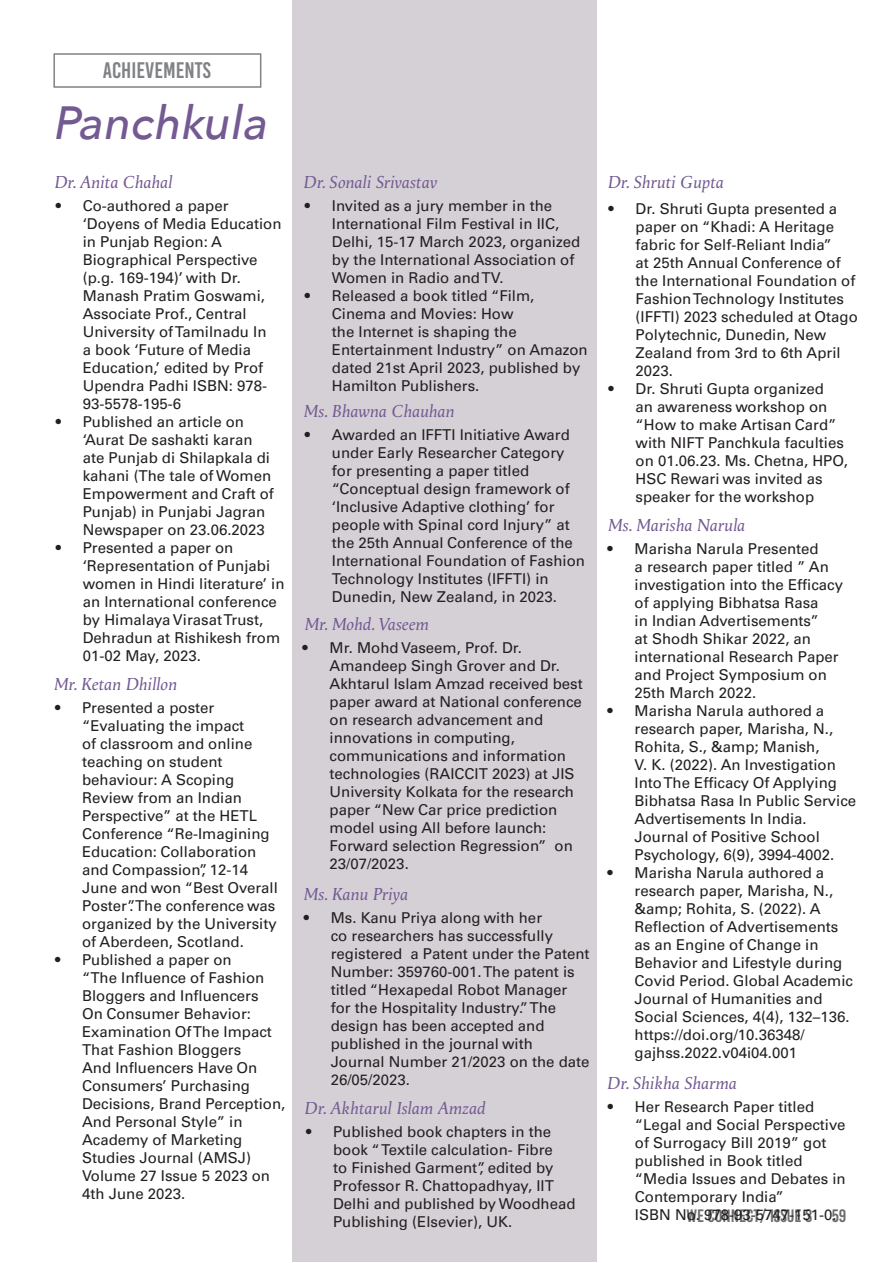
<style>
.page{position:relative;width:893px;height:1263px;background:#fff}
.page>*{position:absolute;margin:0;border:0;box-sizing:border-box;transform-origin:0 0}
.Paragraph_Style_3{font:italic 500 46.5px "Avenir Next";color:#745a93}
.t1{font:22.5px "Bebas Kai";color:#808285}
.t2{font:italic 18px "Apolline Std";color:#745a93}
.t3{font:18px "Bebas Kai";color:#231f20}
.t4{font:15px/18px "Univers";color:#231f20}
</style>
<div class="page">
<div style="left:53px;top:53px;width:208px;height:35px;border:2px solid #808285"></div>
<div style="left:293px;top:1px;width:304px;height:1261px;background:#d4d0d6"></div>
<p class="t1" style="left:103px;top:59px;width:109px">ACHIEVEMENTS</p>
<p class="Paragraph_Style_3" style="left:55px;top:83px;width:215px">Panchkula</p>
<p class="t2" style="left:55px;top:171px;width:120px">Dr. Anita Chahal</p>
<p class="t4" style="left:83px;top:197px;width:200px;text-indent:-27px">• Co-authored a paper ‘Doyens of Media Education in Punjab Region: A<br>Biographical Perspective (p.g. 169-194)’ with Dr.<br>Manash Pratim Goswami,<br>Associate Prof., Central<br>University of Tamilnadu In<br>a book ‘Future of Media<br>Education,’ edited by Prof<br>Upendra Padhi ISBN: 978-<br>93-5578-195-6</p>
<p class="t4" style="left:83px;top:413px;width:193px;text-indent:-27px">• Published an article on ‘Aurat De sashakti karan ate Punjab di Shilapkala di kahani (The tale of Women<br>Empowerment and Craft of<br>Punjab) in Punjabi Jagran<br>Newspaper on 23.06.2023</p>
<p class="t4" style="left:83px;top:539px;width:203px;text-indent:-27px">• Presented a paper on ‘Representation of Punjabi women in Hindi literature’ in an International conference by Himalaya Virasat Trust,<br>Dehradun at Rishikesh from<br>01-02 May, 2023.</p>
<p class="t2" style="left:54px;top:673px;width:125px">Mr. Ketan Dhillon</p>
<p class="t4" style="left:82px;top:699px;width:197px;text-indent:-27px">• Presented a poster “Evaluating the impact<br>of classroom and online teaching on student behaviour: A Scoping<br>Review from an Indian<br>Perspective” at the HETL<br>Conference “Re-Imagining<br>Education: Collaboration and Compassion”, 12-14<br>June and won “Best Overall<br>Poster”. The conference was organized by the University of Aberdeen, Scotland.</p>
<p class="t4" style="left:82px;top:951px;width:205px;text-indent:-27px">• Published a paper on<br>“The Influence of Fashion<br>Bloggers and Influencers<br>On Consumer Behavior:<br>Examination Of The Impact<br>That Fashion Bloggers<br>And Influencers Have On<br>Consumers’ Purchasing<br>Decisions, Brand Perception,<br>And Personal Style” in<br>Academy of Marketing<br>Studies Journal (AMSJ)<br>Volume 27 Issue 5 2023 on<br>4th June 2023.</p>
<p class="t2" style="left:304px;top:171px;width:135px">Dr. Sonali Srivastav</p>
<p class="t4" style="left:332px;top:197px;width:250px;text-indent:-27px">• Invited as a jury member in the<br>International Film Festival in IIC,<br>Delhi, 15-17 March 2023, organized by the International Association of<br>Women in Radio and TV.</p>
<p class="t4" style="left:332px;top:287px;width:257px;text-indent:-27px">• Released a book titled “Film,<br>Cinema and Movies: How<br>the Internet is shaping the<br>Entertainment Industry” on Amazon dated 21st April 2023, published by<br>Hamilton Publishers.</p>
<p class="t2" style="left:304px;top:400px;width:153px">Ms. Bhawna Chauhan</p>
<p class="t4" style="left:332px;top:426px;width:255px;text-indent:-27px">• Awarded an IFFTI Initiative Award under Early Researcher Category for presenting a paper titled “Conceptual design framework of ‘Inclusive Adaptive clothing’ for people with Spinal cord Injury” at the 25th Annual Conference of the International Foundation of Fashion Technology Institutes (IFFTI) in Dunedin, New Zealand, in 2023.</p>
<p class="t2" style="left:305px;top:613px;width:126px">Mr. Mohd. Vaseem</p>
<p class="t4" style="left:330px;top:638px;width:255px;text-indent:-27px">• Mr. Mohd Vaseem, Prof. Dr.<br>Amandeep Singh Grover and Dr.<br>Akhtarul Islam Amzad received best paper award at National conference on research advancement and innovations in computing, communications and information technologies (RAICCIT 2023) at JIS<br>University Kolkata for the research paper “New Car price prediction model using All before launch:<br>Forward selection Regression” on<br>23/07/2023.</p>
<p class="t2" style="left:304px;top:883px;width:106px">Ms. Kanu Priya</p>
<p class="t4" style="left:331px;top:908px;width:260px;text-indent:-27px">• Ms. Kanu Priya along with her<br>co researchers has successfully registered a Patent under the Patent<br>Number: 359760-001. The patent is titled “Hexapedal Robot Manager for the Hospitality Industry.” The design has been accepted and published in the journal with<br>Journal Number 21/2023 on the date<br>26/05/2023.</p>
<p class="t2" style="left:608px;top:171px;width:118px">Dr. Shruti Gupta</p>
<p class="t4" style="left:636px;top:199px;width:224px;text-indent:-27px">• Dr. Shruti Gupta presented a paper on “Khadi: A Heritage fabric for Self-Reliant India”<br>at 25th Annual Conference of the International Foundation of<br>Fashion Technology Institutes (IFFTI) 2023 scheduled at Otago<br>Polytechnic, Dunedin, New<br>Zealand from 3rd to 6th April<br>2023.</p>
<p class="t4" style="left:636px;top:379px;width:214px;text-indent:-27px">• Dr. Shruti Gupta organized<br>an awareness workshop on “How to make Artisan Card” with NIFT Panchkula faculties on 01.06.23. Ms. Chetna, HPO,<br>HSC Rewari was invited as speaker for the workshop</p>
<p class="t2" style="left:608px;top:514px;width:139px">Ms. Marisha Narula</p>
<p class="t4" style="left:634px;top:540px;width:210px;text-indent:-27px">• Marisha Narula Presented<br>a research paper titled ” An investigation into the Efficacy of applying Bibhatsa Rasa<br>in Indian Advertisements”<br>at Shodh Shikar 2022, an international Research Paper and Project Symposium on<br>25th March 2022.</p>
<p class="t4" style="left:634px;top:702px;width:223px;text-indent:-27px">• Marisha Narula authored a research paper, Marisha, N.,<br>Rohita, S., &amp;amp; Manish,<br>V. K. (2022). An Investigation<br>Into The Efficacy Of Applying<br>Bibhatsa Rasa In Public Service<br>Advertisements In India.<br>Journal of Positive School<br>Psychology, 6(9), 3994-4002.</p>
<p class="t4" style="left:634px;top:864px;width:220px;text-indent:-27px">• Marisha Narula authored a research paper, Marisha, N., &amp;amp; Rohita, S. (2022). A<br>Reflection of Advertisements as an Engine of Change in<br>Behavior and Lifestyle during<br>Covid Period. Global Academic<br>Journal of Humanities and<br>Social Sciences, 4(4), 132–136. https://doi.org/10.36348/ gajhss.2022.v04i04.001</p>
<p class="t2" style="left:607px;top:1072px;width:131px">Dr. Shikha Sharma</p>
<p class="t2" style="left:305px;top:1097px;width:182px">Dr. Akhtarul Islam Amzad</p>
<p class="t4" style="left:635px;top:1097px;width:212px;text-indent:-27px">• Her Research Paper titled “Legal and Social Perspective of Surrogacy Bill 2019” got published in Book titled “Media Issues and Debates in<br>Contemporary India”<br>ISBN No. 978-93-5747-151-0.</p>
<p class="t4" style="left:333px;top:1123px;width:244px;text-indent:-27px">• Published book chapters in the book “ Textile calculation- Fibre<br>to Finished Garment”, edited by<br>Professor R. Chattopadhyay, IIT<br>Delhi and published by Woodhead<br>Publishing (Elsevier), UK.</p>
<p class="t3" style="left:686px;top:1206px;width:161px">WE CONNECT/ ISSUE 3 59</p>
</div>
